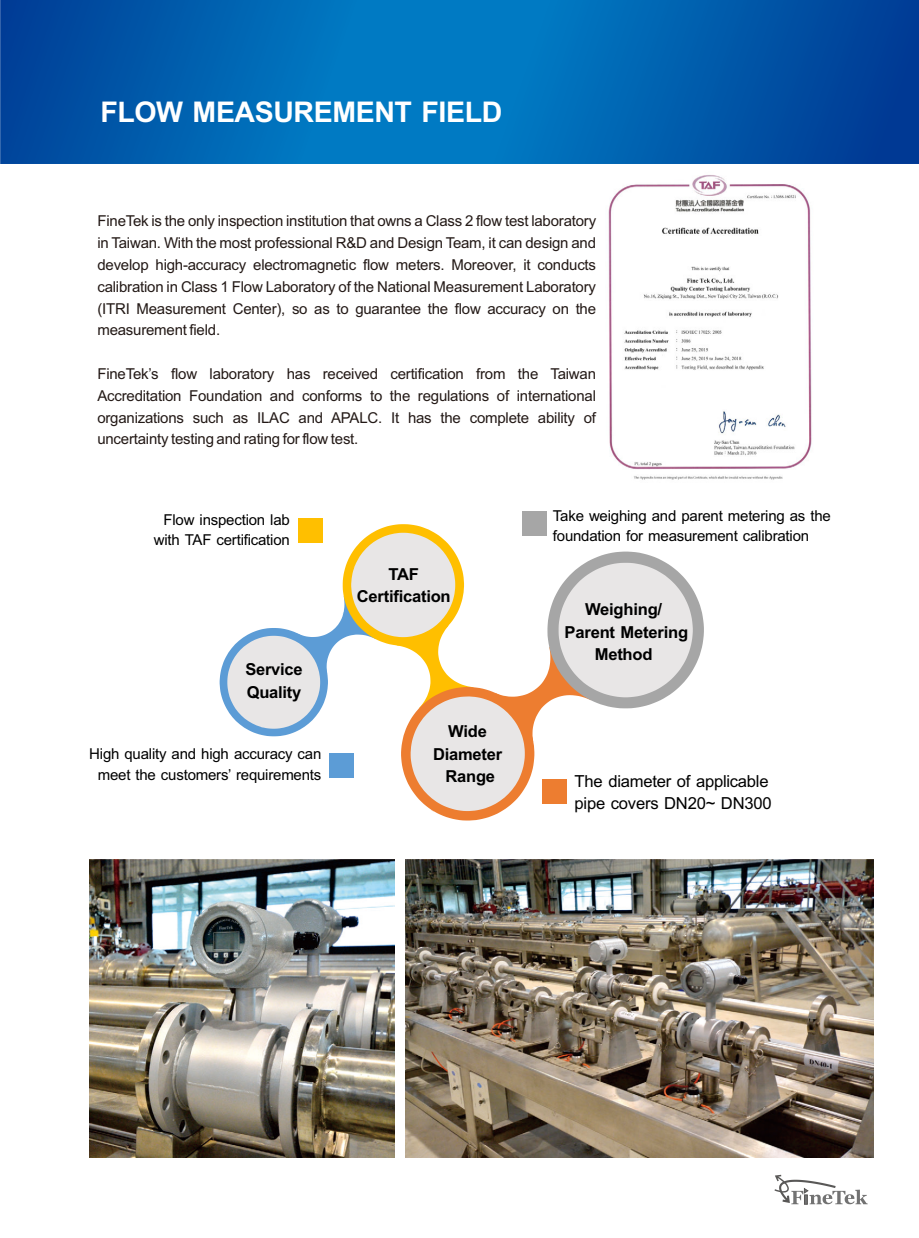
<style>
.page{position:relative;width:919px;height:1238px;background:#fff}
.page>*{position:absolute;margin:0;border:0;box-sizing:border-box;transform-origin:0 0}
.t1{font:700 28.5px "Arial";letter-spacing:-.015em;color:#fff}
.t2{font:16.65px/22.2px "Arial";letter-spacing:-.015em;color:#000}
.t3{font:700 16.5px/22px "Arial";letter-spacing:-.015em;color:#000;text-align:center}
.t4{font:15px/21.8px "Arial";letter-spacing:-.015em;color:#231916;text-align:justify}
.t5{font:15px/20.1px "Arial";letter-spacing:-.015em;color:#000}
</style>
<div class="page">
<svg style="left:0;top:0;width:918px;height:164px;background:#0060af"></svg>
<svg style="left:774px;top:1174px;width:93px;height:30px"></svg>
<img style="left:90px;top:859px;width:304px;height:298px">
<img style="left:405px;top:859px;width:468px;height:298px">
<svg style="left:220px;top:524px;width:483px;height:296px"></svg>
<div style="left:298px;top:519px;width:24px;height:24px;background:#ffbf00"></div>
<div style="left:522px;top:511px;width:24px;height:24px;background:#a6a6a6"></div>
<div style="left:330px;top:753px;width:24px;height:24px;background:#5c9cd6"></div>
<div style="left:543px;top:779px;width:24px;height:24px;background:#ed7d30"></div>
<img style="left:608px;top:175px;width:204px;height:305px">
<h1 class="t1" style="left:100px;top:101px;width:403px">FLOW MEASUREMENT FIELD</h1>
<p class="t4" style="left:97px;top:212px;width:500px">FineTek is the only inspection institution that owns a Class 2 flow test laboratory in Taiwan. With the most professional R&amp;D and Design Team, it can design and develop high-accuracy electromagnetic flow meters. Moreover, it conducts calibration in Class 1 Flow Laboratory of the National Measurement Laboratory (ITRI Measurement Center), so as to guarantee the flow accuracy on the measurement field.</p>
<p class="t4" style="left:97px;top:364px;width:500px">FineTek’s flow laboratory has received certification from the Taiwan Accreditation Foundation and conforms to the regulations of international organizations such as ILAC and APALC. It has the complete ability of uncertainty testing and rating for flow test.</p>
<p class="t5" style="left:154px;top:510px;width:137px;text-align:right">Flow inspection lab with TAF certification</p>
<p class="t3" style="left:245px;top:660px;width:59px;text-align:left">Service<br>Quality</p>
<p class="t5" style="left:89px;top:745px;width:233px;text-align:center">High quality and high accuracy can meet the customers’ requirements</p>
<p class="t3" style="left:357px;top:564px;width:96px">TAF<br>Certification</p>
<p class="t3" style="left:433px;top:722px;width:70px">Wide<br>Diameter<br>Range</p>
<p class="t5" style="left:553px;top:506px;width:279px">Take weighing and parent metering as the foundation for measurement calibration</p>
<p class="t3" style="left:564px;top:600px;width:125px">Weighing/<br>Parent Metering<br>Method</p>
<p class="t2" style="left:574px;top:771px;width:198px">The diameter of applicable pipe covers DN20~ DN300</p>
</div>
